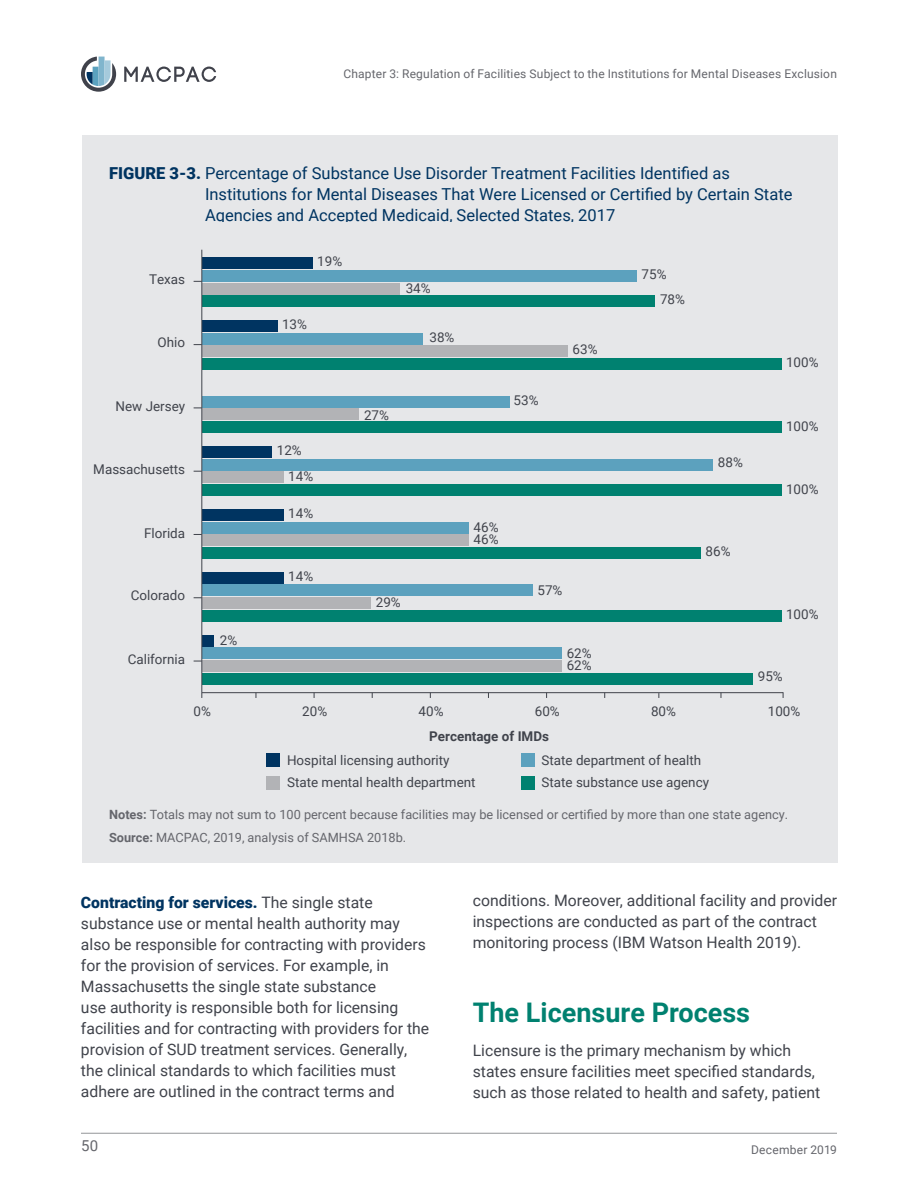
<style>
.page{position:relative;width:918px;height:1188px;background:#fff}
.page>*{position:absolute;margin:0;border:0;box-sizing:border-box;transform-origin:0 0}
.t1{font:700 27px "Roboto";color:#008170}
.t2{font:16.5px/21px "Roboto";color:#003461}
.t3{font:15.75px/21px "Roboto";color:#40434b}
.t4{font:15px "Roboto";color:#65666c}
.t5{font:13.5px/22.2px "Roboto";color:#40434b}
.t6{font:700 13.5px "Roboto";color:#40434b}
.t7{font:12.75px "Roboto";color:#65666c}
.t8{font:12px "Roboto";letter-spacing:.015em;color:#65666c}
.s1{font-weight:900}
.s2{font-weight:700}
.s3{font-weight:900;color:#003461}
</style>
<div class="page">
<hr style="left:81px;top:1133px;width:756px;height:1px;background:#939598">
<svg style="left:81px;top:57px;width:35px;height:35px"></svg>
<svg style="left:124px;top:67px;width:92px;height:15px"></svg>
<div style="left:82px;top:135px;width:756px;height:89px;background:#e6e7e9"></div>
<div style="left:82px;top:222px;width:756px;height:641px;background:#e6e7e9"></div>
<div style="left:267px;top:754px;width:13px;height:13px;background:#003461"></div>
<div style="left:267px;top:776px;width:13px;height:14px;background:#b2b3b6"></div>
<div style="left:521px;top:754px;width:14px;height:13px;background:#5ca1be"></div>
<div style="left:521px;top:776px;width:14px;height:14px;background:#008170"></div>
<hr style="left:202px;top:692px;width:581px;height:1px;background:#40434b">
<div style="left:202px;top:295px;width:453px;height:12px;background:#008170"></div>
<div style="left:202px;top:358px;width:580px;height:12px;background:#008170"></div>
<div style="left:202px;top:421px;width:580px;height:12px;background:#008170"></div>
<div style="left:202px;top:484px;width:580px;height:11px;background:#008170"></div>
<div style="left:202px;top:547px;width:499px;height:11px;background:#008170"></div>
<div style="left:202px;top:610px;width:580px;height:11px;background:#008170"></div>
<div style="left:202px;top:673px;width:551px;height:11px;background:#008170"></div>
<div style="left:202px;top:283px;width:197px;height:11px;background:#b2b3b6"></div>
<div style="left:202px;top:346px;width:366px;height:11px;background:#b2b3b6"></div>
<div style="left:202px;top:409px;width:157px;height:11px;background:#b2b3b6"></div>
<div style="left:202px;top:472px;width:81px;height:11px;background:#b2b3b6"></div>
<div style="left:202px;top:534px;width:267px;height:12px;background:#b2b3b6"></div>
<div style="left:202px;top:597px;width:168px;height:12px;background:#b2b3b6"></div>
<div style="left:202px;top:660px;width:360px;height:12px;background:#b2b3b6"></div>
<div style="left:202px;top:270px;width:435px;height:12px;background:#5ca1be"></div>
<div style="left:202px;top:333px;width:221px;height:12px;background:#5ca1be"></div>
<div style="left:202px;top:396px;width:308px;height:11px;background:#5ca1be"></div>
<div style="left:202px;top:459px;width:511px;height:11px;background:#5ca1be"></div>
<div style="left:202px;top:522px;width:267px;height:11px;background:#5ca1be"></div>
<div style="left:202px;top:585px;width:331px;height:11px;background:#5ca1be"></div>
<div style="left:202px;top:648px;width:360px;height:11px;background:#5ca1be"></div>
<div style="left:202px;top:258px;width:110px;height:11px;background:#003461"></div>
<div style="left:202px;top:321px;width:76px;height:11px;background:#003461"></div>
<div style="left:202px;top:446px;width:70px;height:12px;background:#003461"></div>
<div style="left:202px;top:509px;width:81px;height:12px;background:#003461"></div>
<div style="left:202px;top:572px;width:81px;height:12px;background:#003461"></div>
<div style="left:202px;top:635px;width:12px;height:11px;background:#003461"></div>
<hr style="left:201px;top:250px;width:1px;height:443px;background:#40434b">
<p class="t8" style="left:343px;top:65px;width:495px">Chapter 3: Regulation of Facilities Subject to the Institutions for Mental Diseases Exclusion</p>
<p class="t2" style="left:205px;top:162px;width:589px;text-indent:-96px"><span class="s1">FIGURE 3-3.</span> Percentage of Substance Use Disorder Treatment Facilities Identified as<br>Institutions for Mental Diseases That Were Licensed or Certified by Certain State<br>Agencies and Accepted Medicaid, Selected States, 2017</p>
<p class="t5" style="left:149px;top:268px;width:38px">Texas</p>
<p class="t5" style="left:158px;top:331px;width:29px">Ohio</p>
<p class="t5" style="left:317px;top:250px;width:26px">19%</p>
<p class="t5" style="left:282px;top:313px;width:26px">13%</p>
<p class="t5" style="left:406px;top:276px;width:26px">34%</p>
<p class="t5" style="left:429px;top:325px;width:26px">38%</p>
<p class="t5" style="left:573px;top:338px;width:26px">63%</p>
<p class="t5" style="left:642px;top:262px;width:26px">75%</p>
<p class="t5" style="left:660px;top:288px;width:26px">78%</p>
<p class="t5" style="left:786px;top:350px;width:34px">100%</p>
<p class="t5" style="left:116px;top:394px;width:71px">New Jersey</p>
<p class="t5" style="left:93px;top:458px;width:93px">Massachusetts</p>
<p class="t5" style="left:144px;top:522px;width:43px">Florida</p>
<p class="t5" style="left:131px;top:584px;width:56px">Colorado</p>
<p class="t5" style="left:128px;top:647px;width:59px">California</p>
<p class="t5" style="left:220px;top:629px;width:19px">2%</p>
<p class="t5" style="left:277px;top:439px;width:26px">12%</p>
<p class="t5" style="left:288px;top:465px;width:26px">14%</p>
<p class="t5" style="left:288px;top:501px;width:26px">14%</p>
<p class="t5" style="left:288px;top:564px;width:26px">14%</p>
<p class="t5" style="left:364px;top:403px;width:26px">27%</p>
<p class="t5" style="left:376px;top:591px;width:26px">29%</p>
<p class="t5" style="left:514px;top:388px;width:26px">53%</p>
<p class="t5" style="left:474px;top:520px;width:26px;line-height:12.6px">46%<br>46%</p>
<p class="t5" style="left:537px;top:578px;width:26px">57%</p>
<p class="t5" style="left:567px;top:646px;width:26px;line-height:12.6px">62%<br>62%</p>
<p class="t5" style="left:718px;top:451px;width:26px">88%</p>
<p class="t5" style="left:706px;top:539px;width:26px">86%</p>
<p class="t5" style="left:786px;top:414px;width:34px">100%</p>
<p class="t5" style="left:786px;top:477px;width:34px">100%</p>
<p class="t5" style="left:786px;top:603px;width:34px">100%</p>
<p class="t5" style="left:758px;top:665px;width:26px">95%</p>
<p class="t5" style="left:194px;top:699px;width:19px">0%</p>
<p class="t5" style="left:302px;top:699px;width:26px">20%</p>
<p class="t5" style="left:419px;top:699px;width:26px">40%</p>
<p class="t5" style="left:535px;top:699px;width:26px">60%</p>
<p class="t5" style="left:651px;top:699px;width:26px">80%</p>
<p class="t5" style="left:768px;top:699px;width:34px">100%</p>
<p class="t6" style="left:429px;top:727px;width:121px">Percentage of IMDs</p>
<p class="t5" style="left:287px;top:749px;width:190px">Hospital licensing authority<br>State mental health department</p>
<p class="t5" style="left:542px;top:749px;width:169px">State department of health<br>State substance use agency</p>
<p class="t7" style="left:109px;top:805px;width:681px"><span class="s2">Notes:</span> Totals may not sum to 100 percent because facilities may be licensed or certified by more than one state agency.</p>
<p class="t7" style="left:109px;top:828px;width:299px"><span class="s2">Source:</span> MACPAC, 2019, analysis of SAMHSA 2018b.</p>
<p class="t3" style="left:81px;top:891px;width:350px"><span class="s3">Contracting for services.</span> The single state substance use or mental health authority may also be responsible for contracting with providers for the provision of services. For example, in Massachusetts the single state substance<br>use authority is responsible both for licensing facilities and for contracting with providers for the provision of SUD treatment services. Generally, the clinical standards to which facilities must adhere are outlined in the contract terms and</p>
<p class="t3" style="left:473px;top:890px;width:366px">conditions. Moreover, additional facility and provider inspections are conducted as part of the contract monitoring process (IBM Watson Health 2019).</p>
<h3 class="t1" style="left:473px;top:993px;width:279px">The Licensure Process</h3>
<p class="t3" style="left:473px;top:1040px;width:349px">Licensure is the primary mechanism by which states ensure facilities meet specified standards, such as those related to health and safety, patient</p>
<p class="t4" style="left:81px;top:1135px;width:19px">50</p>
<p class="t8" style="left:751px;top:1141px;width:87px">December 2019</p>
</div>
